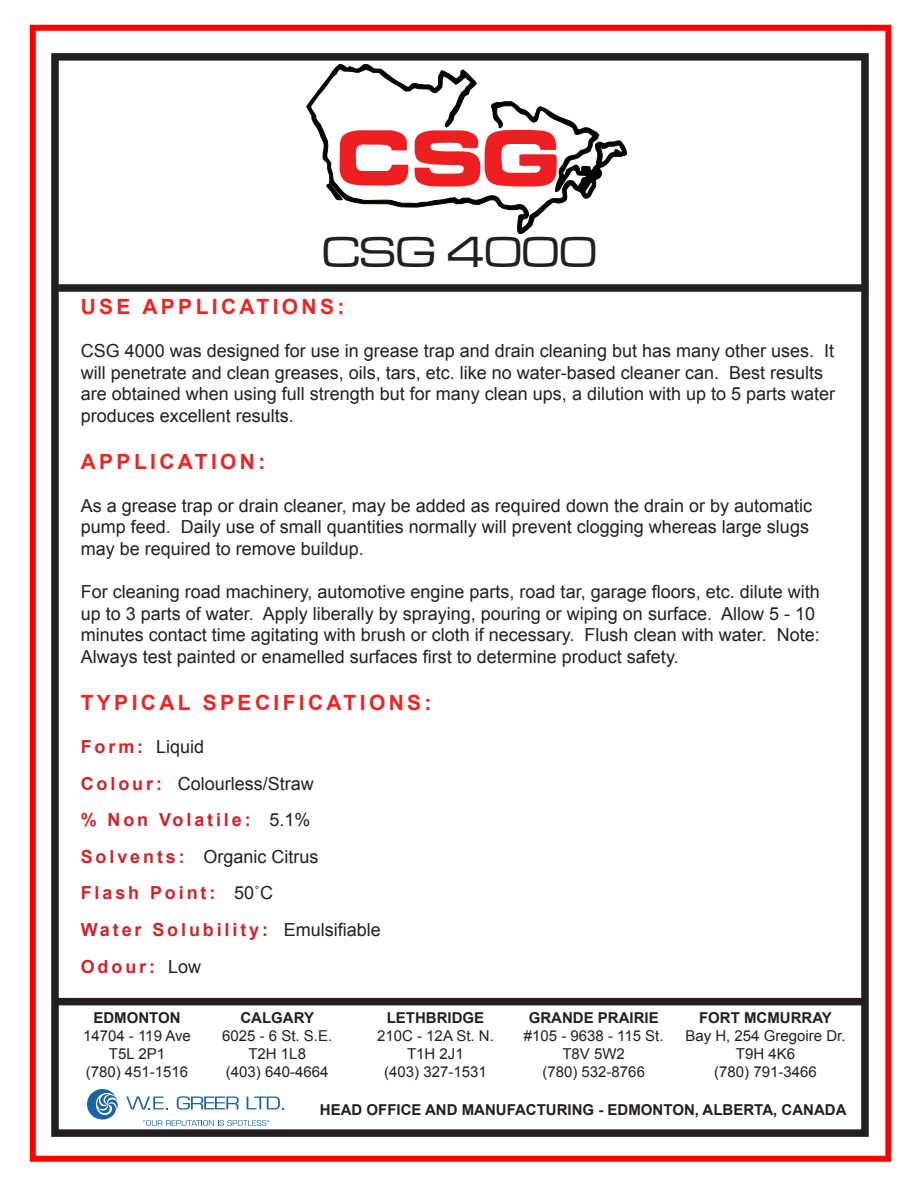
<style>
.page{position:relative;width:918px;height:1188px;background:#fff}
.page>*{position:absolute;margin:0;border:0;box-sizing:border-box;transform-origin:0 0}
.t1{font:500 expanded 45px "Microgramma D";color:#231f20}
.t2{font:700 21px "Arial";letter-spacing:.16em;color:#ee2323}
.t3{font:18px/21.6px "Arial";color:#231f20}
.t4{font:700 18px "Arial";letter-spacing:.16em;color:#d1232a}
.t5{font:15px/18px "Arial";color:#231f20;text-align:center}
.t6{font:700 15px "Arial";color:#231f20}
.s1{font-weight:700;color:#d1232a}
.s2{font-weight:400;color:#231f20}
</style>
<div class="page">
<div style="left:30px;top:25px;width:861px;height:1137px;border:6px solid #f00"></div>
<div style="left:51px;top:53px;width:818px;height:1084px;border:8px solid #231f20"></div>
<div style="left:55px;top:998px;width:810px;height:7px;background:#231f20"></div>
<div style="left:58px;top:284px;width:810px;height:8px;background:#231f20"></div>
<svg style="left:306px;top:64px;width:321px;height:170px"></svg>
<svg style="left:599px;top:144px;width:24px;height:19px"></svg>
<svg style="left:584px;top:173px;width:11px;height:22px"></svg>
<svg style="left:327px;top:130px;width:230px;height:70px"></svg>
<svg style="left:87px;top:1089px;width:31px;height:31px"></svg>
<svg style="left:126px;top:1097px;width:42px;height:12px"></svg>
<svg style="left:177px;top:1096px;width:62px;height:14px"></svg>
<svg style="left:247px;top:1097px;width:37px;height:12px"></svg>
<svg style="left:143px;top:1120px;width:126px;height:6px"></svg>
<p class="t1" style="left:322px;top:223px;width:276px">CSG 4000</p>
<p class="t2" style="left:81px;top:293px;width:265px">USE APPLICATIONS:</p>
<p class="t3" style="left:81px;top:340px;width:756px">CSG 4000 was designed for use in grease trap and drain cleaning but has many other uses. It will penetrate and clean greases, oils, tars, etc. like no water-based cleaner can. Best results are obtained when using full strength but for many clean ups, a dilution with up to 5 parts water produces excellent results.</p>
<p class="t2" style="left:81px;top:447px;width:186px">APPLICATION:</p>
<p class="t3" style="left:81px;top:495px;width:733px">As a grease trap or drain cleaner, may be added as required down the drain or by automatic pump feed. Daily use of small quantities normally will prevent clogging whereas large slugs may be required to remove buildup.</p>
<p class="t3" style="left:81px;top:581px;width:741px">For cleaning road machinery, automotive engine parts, road tar, garage floors, etc. dilute with up to 3 parts of water. Apply liberally by spraying, pouring or wiping on surface. Allow 5 - 10 minutes contact time agitating with brush or cloth if necessary. Flush clean with water. Note:<br>Always test painted or enamelled surfaces first to determine product safety.</p>
<p class="t2" style="left:81px;top:689px;width:352px">TYPICAL SPECIFICATIONS:</p>
<p class="t3" style="left:81px;top:736px;width:125px"><span class="s1">F o r m :</span> Liquid</p>
<p class="t3" style="left:81px;top:773px;width:235px"><span class="s1">C o l o u r :</span> Colourless/Straw</p>
<p class="t4" style="left:81px;top:808px;width:231px">% Non Volatile: <span class="s2">5.1%</span></p>
<p class="t3" style="left:81px;top:846px;width:239px"><span class="s1">S o l v e n t s :</span> Organic Citrus</p>
<p class="t4" style="left:81px;top:881px;width:194px">Flash Point: <span class="s2">50˚C</span></p>
<p class="t4" style="left:81px;top:918px;width:302px">Water Solubility: <span class="s2">Emulsifiable</span></p>
<p class="t4" style="left:81px;top:954px;width:122px">Odour: <span class="s2">Low</span></p>
<p class="t6" style="left:93px;top:1008px;width:89px">EDMONTON</p>
<p class="t5" style="left:83px;top:1027px;width:109px">14704 - 119 Ave<br>T5L 2P1<br>(780) 451-1516</p>
<p class="t6" style="left:240px;top:1008px;width:75px">CALGARY</p>
<p class="t5" style="left:222px;top:1027px;width:112px">6025 - 6 St. S.E.<br>T2H 1L8<br>(403) 640-4664</p>
<p class="t6" style="left:387px;top:1008px;width:99px">LETHBRIDGE</p>
<p class="t5" style="left:377px;top:1027px;width:118px">210C - 12A St. N.<br>T1H 2J1<br>(403) 327-1531</p>
<p class="t6" style="left:699px;top:1008px;width:134px">FORT MCMURRAY</p>
<p class="t5" style="left:685px;top:1027px;width:162px">Bay H, 254 Gregoire Dr.<br>T9H 4K6<br>(780) 791-3466</p>
<p class="t6" style="left:320px;top:1100px;width:528px">HEAD OFFICE AND MANUFACTURING - EDMONTON, ALBERTA, CANADA</p>
<p class="t6" style="left:529px;top:1008px;width:132px">GRANDE PRAIRIE</p>
<p class="t5" style="left:524px;top:1027px;width:141px">#105 - 9638 - 115 St.<br>T8V 5W2<br>(780) 532-8766</p>
</div>
